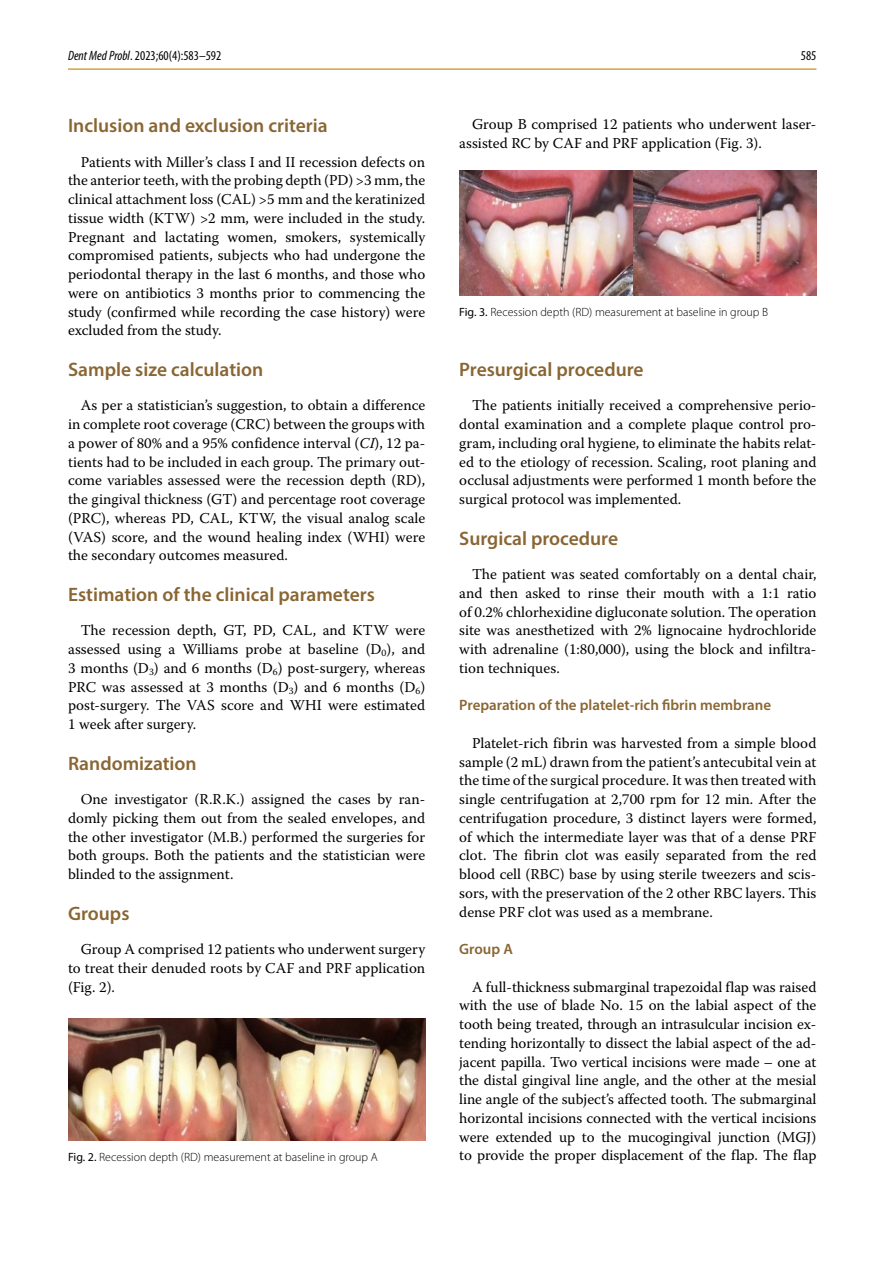
<style>
.page{position:relative;width:893px;height:1263px;background:#fff}
.page>*{position:absolute;margin:0;border:0;box-sizing:border-box;transform-origin:0 0}
.t1{font:600 19.5px "Myriad Pro";color:#896633}
.t2{font:15px/18.8px "Warnock Pro";color:#000;text-align:justify}
.t3{font:600 15px "Myriad Pro";color:#896633}
.t4{font:condensed 13.5px "Myriad Pro";color:#000}
.t5{font:300 12px "Myriad Pro";color:#000}
.s1{font-style:italic}
.s2{font-weight:400}
</style>
<div class="page">
<hr style="left:68px;top:68px;width:748px;height:2px;background:#d5a439">
<img style="left:68px;top:1019px;width:357px;height:122px">
<img style="left:459px;top:170px;width:357px;height:126px">
<p class="t4" style="left:68px;top:47px;width:155px"><span class="s1">Dent Med Probl</span>. 2023;60(4):583–592</p>
<p class="t4" style="left:801px;top:47px;width:17px">585</p>
<h1 class="t1" style="left:68px;top:113px;width:261px">Inclusion and exclusion criteria</h1>
<p class="t2" style="left:68px;top:152px;width:359px;text-indent:13px">Patients with Miller’s class I and II recession defects on the anterior teeth, with the probing depth (PD) &gt;3 mm, the clinical attachment loss (CAL) &gt;5 mm and the keratinized tissue width (KTW) &gt;2 mm, were included in the study.<br>Pregnant and lactating women, smokers, systemically compromised patients, subjects who had undergone the periodontal therapy in the last 6 months, and those who were on antibiotics 3 months prior to commencing the study (confirmed while recording the case history) were excluded from the study.</p>
<h1 class="t1" style="left:68px;top:357px;width:197px">Sample size calculation</h1>
<p class="t2" style="left:68px;top:396px;width:359px;text-indent:13px">As per a statistician’s suggestion, to obtain a difference in complete root coverage (CRC) between the groups with a power of 80% and a 95% confidence interval (<span class="s1">CI</span>), 12 pa&shy;tients had to be included in each group. The primary out&shy;come variables assessed were the recession depth (RD), the gingival thickness (GT) and percentage root coverage (PRC), whereas PD, CAL, KTW, the visual analog scale (VAS) score, and the wound healing index (WHI) were the secondary outcomes measured.</p>
<h1 class="t1" style="left:68px;top:582px;width:308px">Estimation of the clinical parameters</h1>
<p class="t2" style="left:68px;top:621px;width:359px;text-indent:13px">The recession depth, GT, PD, CAL, and KTW were assessed using a Williams probe at baseline (D<sub>0</sub>), and 3 months (D<sub>3</sub>) and 6 months (D<sub>6</sub>) post-surgery, whereas PRC was assessed at 3 months (D<sub>3</sub>) and 6 months (D<sub>6</sub>) post-surgery. The VAS score and WHI were estimated 1 week after surgery.</p>
<h1 class="t1" style="left:68px;top:751px;width:130px">Randomization</h1>
<p class="t2" style="left:68px;top:789px;width:359px;text-indent:13px">One investigator (R.R.K.) assigned the cases by ran&shy;domly picking them out from the sealed envelopes, and the other investigator (M.B.) performed the surgeries for both groups. Both the patients and the statistician were blinded to the assignment.</p>
<h1 class="t1" style="left:68px;top:901px;width:63px">Groups</h1>
<p class="t2" style="left:68px;top:939px;width:359px;text-indent:13px">Group A comprised 12 patients who underwent surgery to treat their denuded roots by CAF and PRF application (Fig. 2).</p>
<p class="t2" style="left:459px;top:114px;width:359px;text-indent:13px">Group B comprised 12 patients who underwent laser&shy;assisted RC by CAF and PRF application (Fig. 3).</p>
<p class="t5" style="left:459px;top:305px;width:310px"><span class="s2">Fig. 3.</span> Recession depth (RD) measurement at baseline in group B</p>
<h1 class="t1" style="left:459px;top:357px;width:186px">Presurgical procedure</h1>
<p class="t2" style="left:459px;top:396px;width:359px;text-indent:13px">The patients initially received a comprehensive perio&shy;dontal examination and a complete plaque control pro&shy;gram, including oral hygiene, to eliminate the habits relat&shy;ed to the etiology of recession. Scaling, root planing and occlusal adjustments were performed 1 month before the surgical protocol was implemented.</p>
<h1 class="t1" style="left:459px;top:526px;width:160px">Surgical procedure</h1>
<p class="t2" style="left:459px;top:564px;width:359px;text-indent:13px">The patient was seated comfortably on a dental chair, and then asked to rinse their mouth with a 1:1 ratio of 0.2% chlorhexidine digluconate solution. The operation site was anesthetized with 2% lignocaine hydrochloride with adrenaline (1:80,000), using the block and infiltra&shy;tion techniques.</p>
<p class="t3" style="left:459px;top:696px;width:313px">Preparation of the platelet-rich fibrin membrane</p>
<p class="t2" style="left:459px;top:733px;width:359px;text-indent:13px">Platelet-rich fibrin was harvested from a simple blood sample (2 mL) drawn from the patient’s antecubital vein at the time of the surgical procedure. It was then treated with single centrifugation at 2,700 rpm for 12 min. After the centrifugation procedure, 3 distinct layers were formed, of which the intermediate layer was that of a dense PRF clot. The fibrin clot was easily separated from the red blood cell (RBC) base by using sterile tweezers and scis&shy;sors, with the preservation of the 2 other RBC layers. This dense PRF clot was used as a membrane.</p>
<p class="t3" style="left:459px;top:939px;width:55px">Group A</p>
<p class="t2" style="left:459px;top:977px;width:359px;text-indent:13px">A full-thickness submarginal trapezoidal flap was raised with the use of blade No. 15 on the labial aspect of the tooth being treated, through an intrasulcular incision ex&shy;tending horizontally to dissect the labial aspect of the ad&shy;jacent papilla. Two vertical incisions were made – one at the distal gingival line angle, and the other at the mesial line angle of the subject’s affected tooth. The submarginal horizontal incisions connected with the vertical incisions were extended up to the mucogingival junction (MGJ)</p>
<p class="t5" style="left:68px;top:1150px;width:311px"><span class="s2">Fig. 2.</span> Recession depth (RD) measurement at baseline in group A</p>
<p class="t2" style="left:459px;top:1146px;width:359px">to provide the proper displacement of the flap. The flap</p>
</div>
